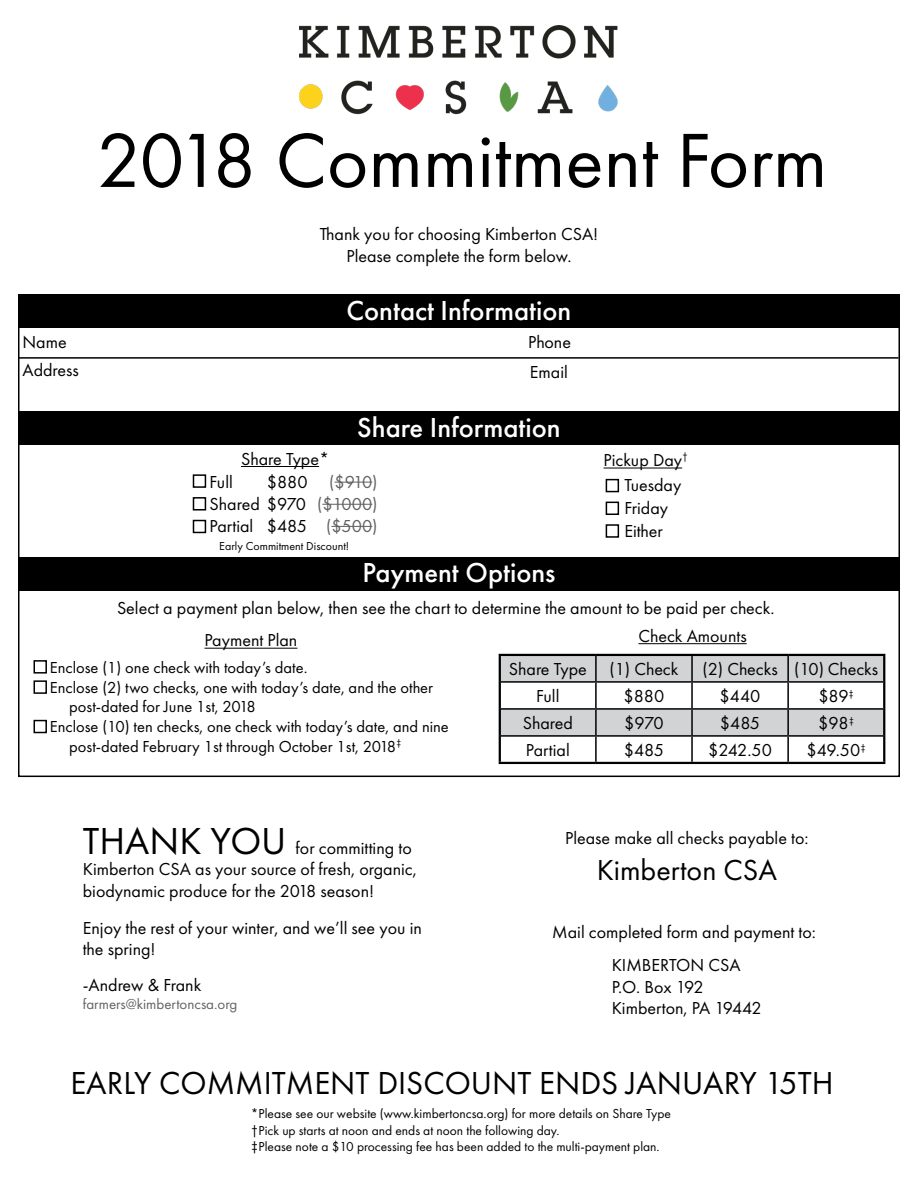
<style>
.page{position:relative;width:918px;height:1188px;background:#fff}
.page>*{position:absolute;margin:0;border:0;box-sizing:border-box;transform-origin:0 0}
.t1{font:79.5px "Futura PT";color:#000}
.t2{font:33px "Futura PT";color:#000}
.t3{font:30px "Futura PT";color:#000}
.t4{font:500 28.5px "Futura PT";color:#fff}
.t5{font:18px/21.6px "Futura PT";color:#000}
.t6{font:18px "Futura PT";color:#5f6062}
.t7{font:16.5px "Futura PT";color:#000}
.t8{font:15px "Futura PT";color:#616264}
.t9{font:13.5px/16.2px "Futura PT";color:#000}
.t10{font:12px "Futura PT";color:#000}
.s1{color:#000}
.s2{color:#5f6062}
.s3{font-size:39px}
</style>
<div class="page">
<svg style="left:501px;top:656px;width:382px;height:79px"></svg>
<hr style="left:595px;top:656px;width:2px;height:25px;background:#000">
<hr style="left:691px;top:656px;width:2px;height:25px;background:#000">
<hr style="left:787px;top:656px;width:2px;height:25px;background:#000">
<hr style="left:501px;top:681px;width:95px;height:2px;background:#000">
<hr style="left:596px;top:681px;width:96px;height:2px;background:#000">
<hr style="left:595px;top:683px;width:2px;height:25px;background:#000">
<hr style="left:692px;top:681px;width:96px;height:2px;background:#000">
<hr style="left:691px;top:683px;width:2px;height:25px;background:#000">
<hr style="left:788px;top:681px;width:95px;height:2px;background:#000">
<hr style="left:787px;top:683px;width:2px;height:25px;background:#000">
<hr style="left:501px;top:708px;width:95px;height:2px;background:#000">
<hr style="left:596px;top:708px;width:96px;height:2px;background:#000">
<hr style="left:595px;top:710px;width:2px;height:25px;background:#000">
<hr style="left:692px;top:708px;width:96px;height:2px;background:#000">
<hr style="left:691px;top:710px;width:2px;height:25px;background:#000">
<hr style="left:788px;top:708px;width:95px;height:2px;background:#000">
<hr style="left:787px;top:710px;width:2px;height:25px;background:#000">
<hr style="left:501px;top:735px;width:95px;height:2px;background:#000">
<hr style="left:596px;top:735px;width:96px;height:2px;background:#000">
<hr style="left:595px;top:737px;width:2px;height:25px;background:#000">
<hr style="left:692px;top:735px;width:96px;height:2px;background:#000">
<hr style="left:691px;top:737px;width:2px;height:25px;background:#000">
<hr style="left:788px;top:735px;width:95px;height:2px;background:#000">
<hr style="left:787px;top:737px;width:2px;height:25px;background:#000">
<hr style="left:499px;top:654px;width:97px;height:2px;background:#000">
<hr style="left:499px;top:656px;width:2px;height:26px;background:#000">
<hr style="left:596px;top:654px;width:96px;height:2px;background:#000">
<hr style="left:692px;top:654px;width:96px;height:2px;background:#000">
<hr style="left:788px;top:654px;width:97px;height:2px;background:#000">
<hr style="left:883px;top:656px;width:2px;height:26px;background:#000">
<hr style="left:499px;top:682px;width:2px;height:27px;background:#000">
<hr style="left:883px;top:682px;width:2px;height:27px;background:#000">
<hr style="left:499px;top:709px;width:2px;height:27px;background:#000">
<hr style="left:883px;top:709px;width:2px;height:27px;background:#000">
<hr style="left:499px;top:736px;width:2px;height:26px;background:#000">
<hr style="left:883px;top:736px;width:2px;height:26px;background:#000">
<hr style="left:499px;top:762px;width:97px;height:2px;background:#000">
<hr style="left:596px;top:762px;width:96px;height:2px;background:#000">
<hr style="left:692px;top:762px;width:96px;height:2px;background:#000">
<hr style="left:788px;top:762px;width:97px;height:2px;background:#000">
<img style="left:299px;top:26px;width:319px;height:89px">
<div style="left:18px;top:295px;width:882px;height:33px;background:#000"></div>
<hr style="left:18px;top:357px;width:880px;height:2px;background:#000">
<div style="left:18px;top:412px;width:882px;height:33px;background:#000"></div>
<hr style="left:241px;top:466px;width:78px;height:1px;background:#000">
<div style="left:606px;top:479px;width:13px;height:13px;border:2px solid #000"></div>
<hr style="left:604px;top:468px;width:78px;height:1px;background:#000">
<div style="left:606px;top:502px;width:13px;height:13px;border:2px solid #000"></div>
<div style="left:606px;top:524px;width:13px;height:14px;border:2px solid #000"></div>
<hr style="left:638px;top:643px;width:109px;height:1px;background:#000">
<div style="left:34px;top:660px;width:13px;height:14px;border:2px solid #000"></div>
<div style="left:34px;top:680px;width:13px;height:14px;border:2px solid #000"></div>
<div style="left:34px;top:720px;width:13px;height:13px;border:2px solid #000"></div>
<div style="left:18px;top:557px;width:882px;height:33px;background:#000"></div>
<div style="left:193px;top:474px;width:13px;height:14px;border:2px solid #000"></div>
<div style="left:193px;top:497px;width:13px;height:14px;border:2px solid #000"></div>
<div style="left:193px;top:520px;width:13px;height:13px;border:2px solid #000"></div>
<hr style="left:335px;top:482px;width:37px;height:1px;background:#5f6062">
<hr style="left:322px;top:504px;width:50px;height:1px;background:#5f6062">
<hr style="left:331px;top:526px;width:41px;height:1px;background:#5f6062">
<hr style="left:204px;top:648px;width:93px;height:1px;background:#000">
<p class="t5" style="left:22px;top:331px;width:46px">Name</p>
<h1 class="t1" style="left:96px;top:113px;width:733px">2018 Commitment Form</h1>
<p class="t5" style="left:320px;top:223px;width:280px;text-align:center">Thank you for choosing Kimberton CSA!<br>Please complete the form below.</p>
<h3 class="t4" style="left:347px;top:293px;width:226px">Contact Information</h3>
<p class="t5" style="left:528px;top:331px;width:44px">Phone</p>
<p class="t5" style="left:22px;top:359px;width:58px">Address</p>
<p class="t5" style="left:530px;top:361px;width:39px">Email</p>
<h3 class="t4" style="left:357px;top:410px;width:205px">Share Information</h3>
<p class="t5" style="left:241px;top:448px;width:90px">Share Type*</p>
<p class="t6" style="left:267px;top:471px;width:112px"><span class="s1">$880</span> ($910)</p>
<p class="t6" style="left:267px;top:516px;width:112px"><span class="s1">$485</span> ($500)</p>
<p class="t10" style="left:219px;top:539px;width:132px">Early Commitment Discount!</p>
<p class="t5" style="left:210px;top:471px;width:170px;line-height:22.2px">Full<br>Shared $970 <span class="s2">($1000)<br></span>Partial</p>
<p class="t5" style="left:604px;top:449px;width:86px">Pickup Day<sup>†</sup></p>
<p class="t5" style="left:624px;top:497px;width:45px;line-height:22.6px">Friday<br>Either</p>
<p class="t5" style="left:624px;top:475px;width:58px">Tuesday</p>
<h3 class="t4" style="left:362px;top:555px;width:195px">Payment Options</h3>
<p class="t5" style="left:117px;top:597px;width:659px">Select a payment plan below, then see the chart to determine the amount to be paid per check.</p>
<p class="t5" style="left:204px;top:630px;width:94px">Payment Plan</p>
<p class="t7" style="left:50px;top:657px;width:259px">Enclose (1) one check with today’s date.</p>
<p class="t7" style="left:50px;top:677px;width:385px">Enclose (2) two checks, one with today’s date, and the other</p>
<p class="t7" style="left:69px;top:697px;width:188px">post-dated for June 1st, 2018</p>
<p class="t7" style="left:50px;top:717px;width:401px">Enclose (10) ten checks, one check with today’s date, and nine</p>
<p class="t7" style="left:69px;top:737px;width:334px">post-dated February 1st through October 1st, 2018<sup>‡</sup></p>
<p class="t5" style="left:83px;top:837px;width:336px"><span class="s3">THANK YOU</span> for committing to<br>Kimberton CSA as your source of fresh, organic, biodynamic produce for the 2018 season!</p>
<p class="t5" style="left:83px;top:917px;width:341px">Enjoy the rest of your winter, and we’ll see you in the spring!</p>
<p class="t5" style="left:83px;top:974px;width:120px">-Andrew &amp; Frank</p>
<p class="t8" style="left:83px;top:995px;width:156px">farmers@kimbertoncsa.org</p>
<p class="t5" style="left:638px;top:625px;width:110px">Check Amounts</p>
<p class="t5" style="left:509px;top:658px;width:80px">Share Type</p>
<p class="t5" style="left:609px;top:658px;width:71px">(1) Check</p>
<p class="t5" style="left:702px;top:658px;width:177px">(2) Checks (10) Checks</p>
<p class="t5" style="left:536px;top:685px;width:25px">Full</p>
<p class="t5" style="left:623px;top:685px;width:42px">$880</p>
<p class="t5" style="left:720px;top:685px;width:42px">$440</p>
<p class="t5" style="left:818px;top:685px;width:37px">$89<sup>‡</sup></p>
<p class="t5" style="left:523px;top:712px;width:52px">Shared</p>
<p class="t5" style="left:624px;top:712px;width:41px">$970</p>
<p class="t5" style="left:720px;top:712px;width:42px">$485</p>
<p class="t5" style="left:818px;top:712px;width:37px">$98<sup>‡</sup></p>
<p class="t5" style="left:526px;top:739px;width:45px">Partial</p>
<p class="t5" style="left:624px;top:739px;width:42px">$485</p>
<p class="t5" style="left:708px;top:739px;width:65px">$242.50</p>
<p class="t5" style="left:807px;top:739px;width:61px">$49.50<sup>‡</sup></p>
<p class="t5" style="left:565px;top:827px;width:245px">Please make all checks payable to:</p>
<h3 class="t3" style="left:597px;top:852px;width:182px">Kimberton CSA</h3>
<p class="t5" style="left:552px;top:921px;width:265px">Mail completed form and payment to:</p>
<p class="t5" style="left:612px;top:954px;width:152px">KIMBERTON CSA<br>P.O. Box 192<br>Kimberton, PA 19442</p>
<h2 class="t2" style="left:70px;top:1063px;width:765px">EARLY COMMITMENT DISCOUNT ENDS JANUARY 15TH</h2>
<p class="t9" style="left:251px;top:1106px;width:422px">*Please see our website (www.kimbertoncsa.org) for more details on Share Type †Pick up starts at noon and ends at noon the following day.<br>‡Please note a $10 processing fee has been added to the multi-payment plan.</p>
</div>
